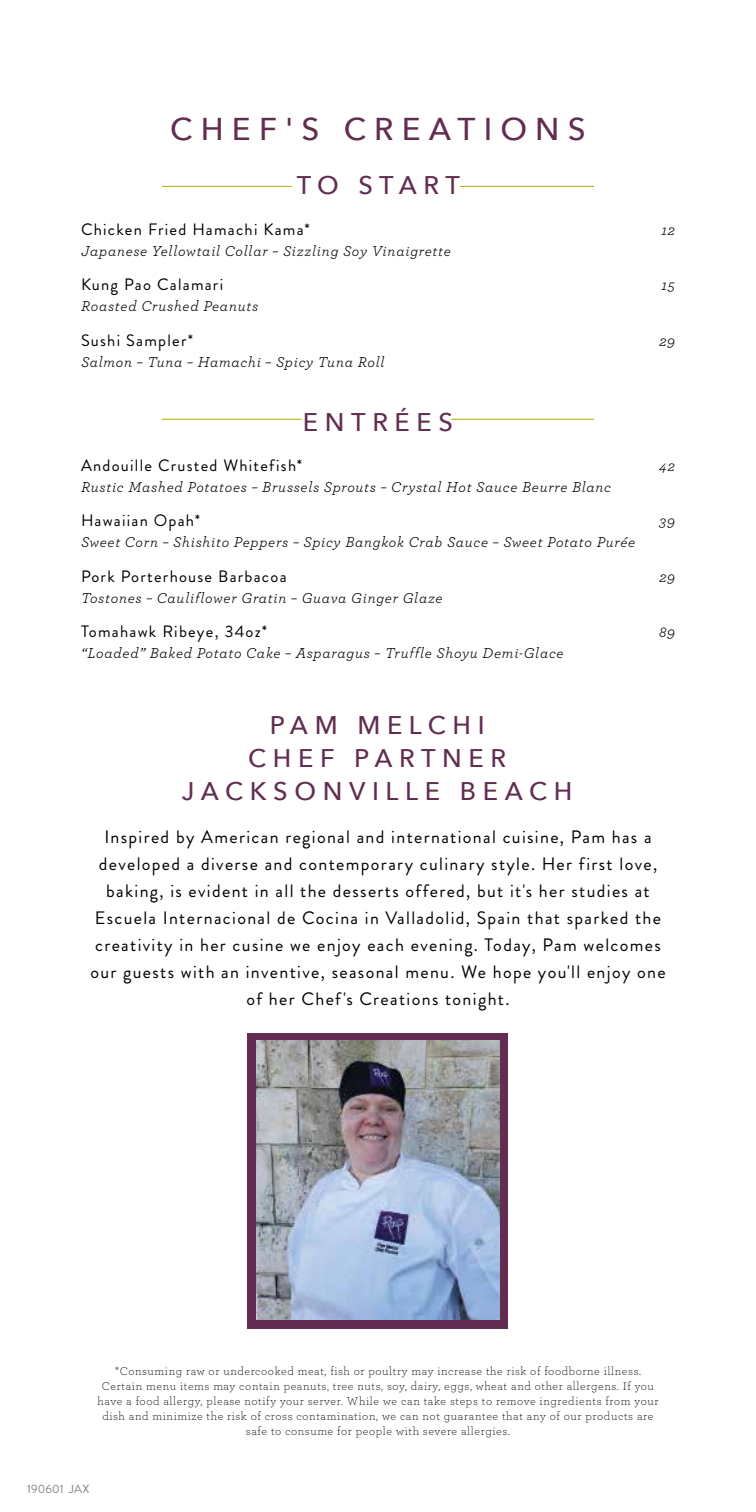
<style>
.page{position:relative;width:756px;height:1512px;background:#fff}
.page>*{position:absolute;margin:0;border:0;box-sizing:border-box;transform-origin:0 0}
.t1{font:500 31.5px "Avenir Next";letter-spacing:.26em;color:#622d50}
.t2{font:500 25.5px "Avenir Next";letter-spacing:.26em;color:#622d50}
.t3{font:18px/27px "Brandon Grotesque";letter-spacing:.075em;color:#000;text-align:center}
.t4{font:16.5px "Brandon Grotesque";letter-spacing:.075em;color:#000}
.t5{font:italic 15px "Archer";letter-spacing:.05em;color:#000}
.t6{font:300 12px/15px "Archer";letter-spacing:.05em;color:#000;text-align:center}
.t7{font:12px "Brandon Grotesque";letter-spacing:.01em;color:#808285}
</style>
<div class="page">
<hr style="left:162px;top:419px;width:139px;height:1px;background:#a8ad00">
<hr style="left:451px;top:419px;width:143px;height:1px;background:#a8ad00">
<hr style="left:162px;top:186px;width:130px;height:1px;background:#a8ad00">
<hr style="left:460px;top:186px;width:134px;height:1px;background:#a8ad00">
<div style="left:248px;top:1033px;width:260px;height:296px;background:#622d50"></div>
<img style="left:256px;top:1040px;width:244px;height:279px">
<p class="t1" style="left:170px;top:102px;width:417px">CHEF'S CREATIONS</p>
<p class="t2" style="left:297px;top:164px;width:165px">TO START</p>
<p class="t4" style="left:81px;top:218px;width:230px">Chicken Fried Hamachi Kama*</p>
<p class="t5" style="left:662px;top:219px;width:15px">12</p>
<p class="t5" style="left:81px;top:240px;width:371px">Japanese Yellowtail Collar – Sizzling Soy Vinaigrette</p>
<p class="t4" style="left:81px;top:273px;width:144px">Kung Pao Calamari</p>
<p class="t5" style="left:662px;top:275px;width:15px">15</p>
<p class="t5" style="left:81px;top:296px;width:179px">Roasted Crushed Peanuts</p>
<p class="t4" style="left:81px;top:329px;width:114px">Sushi Sampler*</p>
<p class="t5" style="left:659px;top:330px;width:17px">29</p>
<p class="t5" style="left:81px;top:351px;width:305px">Salmon – Tuna – Hamachi – Spicy Tuna Roll</p>
<p class="t2" style="left:303px;top:400px;width:152px">ENTRÉES</p>
<p class="t4" style="left:81px;top:454px;width:223px">Andouille Crusted Whitefish*</p>
<p class="t5" style="left:659px;top:455px;width:17px">42</p>
<p class="t5" style="left:81px;top:476px;width:532px">Rustic Mashed Potatoes – Brussels Sprouts – Crystal Hot Sauce Beurre Blanc</p>
<p class="t4" style="left:81px;top:509px;width:121px">Hawaiian Opah*</p>
<p class="t5" style="left:659px;top:511px;width:17px">39</p>
<p class="t5" style="left:81px;top:532px;width:556px">Sweet Corn – Shishito Peppers – Spicy Bangkok Crab Sauce – Sweet Potato Purée</p>
<p class="t4" style="left:81px;top:565px;width:207px">Pork Porterhouse Barbacoa</p>
<p class="t5" style="left:659px;top:566px;width:17px">29</p>
<p class="t5" style="left:81px;top:587px;width:363px">Tostones – Cauliflower Gratin – Guava Ginger Glaze</p>
<p class="t4" style="left:81px;top:620px;width:188px">Tomahawk Ribeye, 34oz*</p>
<p class="t5" style="left:659px;top:622px;width:17px">89</p>
<p class="t5" style="left:81px;top:643px;width:484px">“Loaded” Baked Potato Cake – Asparagus – Truffle Shoyu Demi-Glace</p>
<p class="t2" style="left:270px;top:704px;width:217px">PAM MELCHI</p>
<p class="t2" style="left:248px;top:737px;width:260px">CHEF PARTNER</p>
<p class="t2" style="left:182px;top:770px;width:392px">JACKSONVILLE BEACH</p>
<p class="t3" style="left:90px;top:823px;width:577px">Inspired by American regional and international cuisine, Pam has a developed a diverse and contemporary culinary style. Her first love, baking, is evident in all the desserts offered, but it's her studies at Escuela Internacional de Cocina in Valladolid, Spain that sparked the creativity in her cusine we enjoy each evening. Today, Pam welcomes our guests with an inventive, seasonal menu. We hope you'll enjoy one of her Chef's Creations tonight.</p>
<p class="t6" style="left:115px;top:1363px;width:528px">*Consuming raw or undercooked meat, fish or poultry may increase the risk of foodborne illness.</p>
<p class="t6" style="left:98px;top:1378px;width:562px">Certain menu items may contain peanuts, tree nuts, soy, dairy, eggs, wheat and other allergens. If you have a food allergy, please notify your server. While we can take steps to remove ingredients from your dish and minimize the risk of cross contamination, we can not guarantee that any of our products are safe to consume for people with severe allergies.</p>
<p class="t7" style="left:27px;top:1481px;width:64px">190601 JAX</p>
</div>
